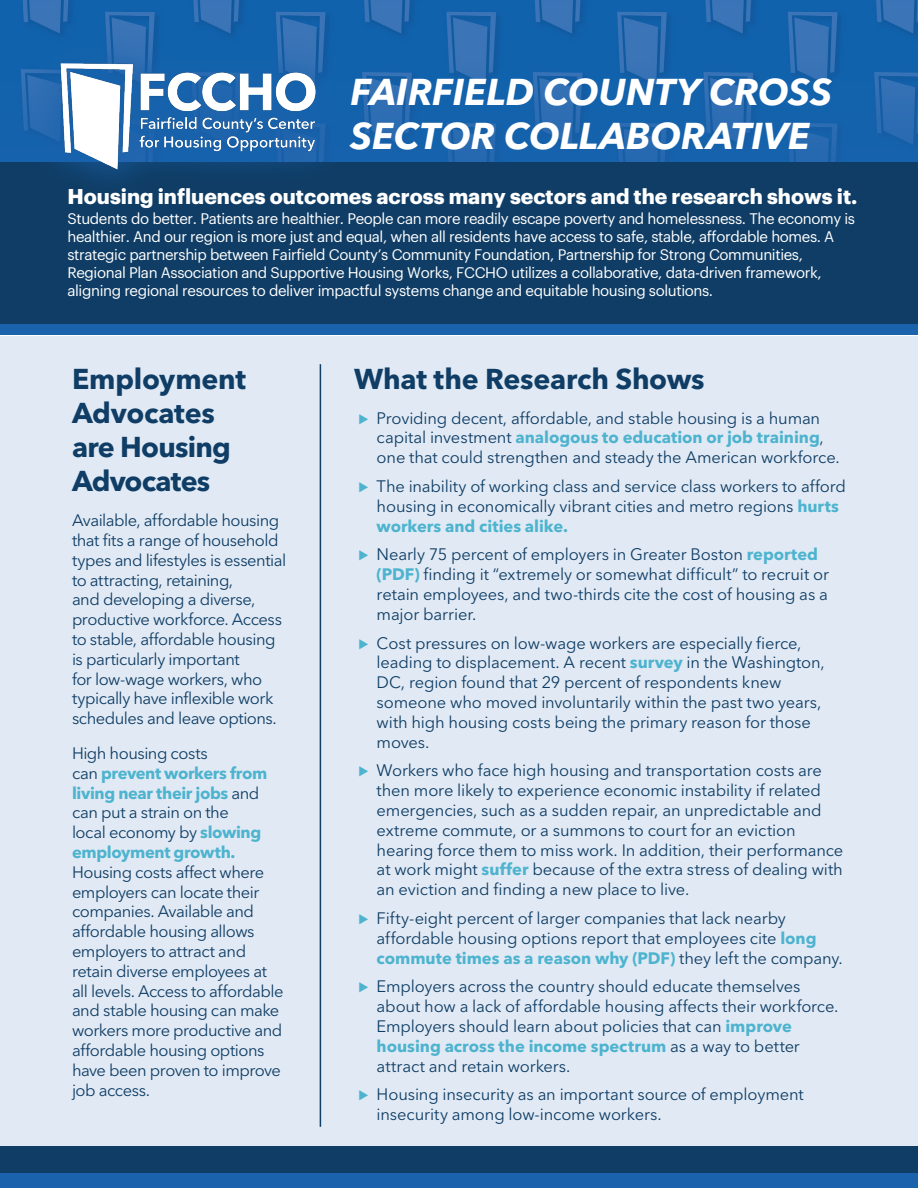
<style>
.page{position:relative;width:918px;height:1188px;background:#fff}
.page>*{position:absolute;margin:0;border:0;box-sizing:border-box;transform-origin:0 0}
.BODY_Intro{font:italic 700 37.05px/44.4px "Avenir Next LT Pro";color:#fff}
.BODY_Intro-2{font:700 28.5px/34.2px "Avenir Next LT Pro";letter-spacing:-.01em;color:#0f3d65}
.t1{font:700 21px "Graphik";color:#fff}
.BODY_Intro-3{font:16.5px/19.8px "Avenir Next LT Pro";letter-spacing:-.01em;color:#0f3d65}
.BODY_Intro-4{font:16.5px/19.8px "Avenir Next LT Pro";letter-spacing:-.03em;color:#0f3d65}
.t2{font:15px/18px "Graphik";letter-spacing:-.025em;color:#fff}
.s1{font-weight:700;color:#4db3cf}
.s2{font-family:"Proxima Nova";font-weight:700;color:#4db3cf}
</style>
<div class="page">
<div style="left:0;top:336px;width:918px;height:852px;background:#e1eaf4"></div>
<div style="left:0;top:0;width:918px;height:335px;background:#1a62ac"></div>
<div style="left:0;top:1173px;width:918px;height:15px;background:#1a62ac"></div>
<img style="left:21px;top:0;width:897px;height:162px">
<div style="left:0;top:162px;width:918px;height:162px;background:#0f3d65"></div>
<div style="left:24px;top:25px;width:328px;height:180px;background:#1a62ac;opacity:.77"></div>
<img style="left:59px;top:51px;width:282px;height:123px">
<hr style="left:320px;top:364px;width:1px;height:763px;background:#0f3d65">
<div style="left:0;top:1146px;width:918px;height:27px;background:#0f3d65"></div>
<p class="BODY_Intro" style="left:350px;top:69px;width:483px">FAIRFIELD COUNTY CROSS<br>SECTOR COLLABORATIVE</p>
<p class="t1" style="left:67px;top:180px;width:792px">Housing influences outcomes across many sectors and the research shows it.</p>
<p class="t2" style="left:67px;top:209px;width:789px">Students do better. Patients are healthier. People can more readily escape poverty and homelessness. The economy is healthier. And our region is more just and equal, when all residents have access to safe, stable, affordable homes. A strategic partnership between Fairfield County’s Community Foundation, Partnership for Strong Communities, Regional Plan Association and Supportive Housing Works, FCCHO utilizes a collaborative, data-driven framework, aligning regional resources to deliver impactful systems change and equitable housing solutions.</p>
<p class="BODY_Intro-2" style="left:72px;top:362px;width:176px">Employment<br>Advocates are Housing<br>Advocates</p>
<p class="BODY_Intro-4" style="left:72px;top:511px;width:216px">Available, affordable housing that fits a range of household types and lifestyles is essential to attracting, retaining,<br>and developing a diverse, productive workforce. Access to stable, affordable housing is particularly important<br>for low-wage workers, who typically have inflexible work schedules and leave options.</p>
<p class="BODY_Intro-4" style="left:72px;top:743px;width:213px">High housing costs<br>can <span class="s1">prevent workers from living near their jobs</span> and can put a strain on the<br>local economy by <span class="s1">slowing employment growth.<br></span>Housing costs affect where employers can locate their companies. Available and affordable housing allows employers to attract and retain diverse employees at all levels. Access to affordable and stable housing can make workers more productive and affordable housing options have been proven to improve job access.</p>
<p class="BODY_Intro-2" style="left:354px;top:362px;width:352px">What the Research Shows</p>
<p class="BODY_Intro-3" style="left:377px;top:408px;width:465px;text-indent:-18px"><span class="s2">⊲</span> Providing decent, affordable, and stable housing is a human capital investment <span class="s1">analogous to education or job training</span>, one that could strengthen and steady the American workforce.</p>
<p class="BODY_Intro-3" style="left:377px;top:476px;width:471px;text-indent:-18px"><span class="s2">⊲</span> The inability of working class and service class workers to afford housing in economically vibrant cities and metro regions <span class="s1">hurts workers and cities alike.</span></p>
<p class="BODY_Intro-3" style="left:377px;top:545px;width:454px;text-indent:-18px"><span class="s2">⊲</span> Nearly 75 percent of employers in Greater Boston <span class="s1">reported (PDF)</span> finding it “extremely or somewhat difficult” to recruit or retain employees, and two-thirds cite the cost of housing as a major barrier.</p>
<p class="BODY_Intro-3" style="left:377px;top:633px;width:450px;text-indent:-18px"><span class="s2">⊲</span> Cost pressures on low-wage workers are especially fierce, leading to displacement. A recent <span class="s1">survey</span> in the Washington, DC, region found that 29 percent of respondents knew someone who moved involuntarily within the past two years, with high housing costs being the primary reason for those moves.</p>
<p class="BODY_Intro-3" style="left:377px;top:761px;width:468px;text-indent:-18px"><span class="s2">⊲</span> Workers who face high housing and transportation costs are then more likely to experience economic instability if related emergencies, such as a sudden repair, an unpredictable and extreme commute, or a summons to court for an eviction hearing force them to miss work. In addition, their performance at work might <span class="s1">suffer</span> because of the extra stress of dealing with an eviction and finding a new place to live.</p>
<p class="BODY_Intro-3" style="left:377px;top:908px;width:468px;text-indent:-18px"><span class="s2">⊲</span> Fifty-eight percent of larger companies that lack nearby affordable housing options report that employees cite <span class="s1">long commute times as a reason why (PDF)</span> they left the company.</p>
<p class="BODY_Intro-3" style="left:377px;top:977px;width:463px;text-indent:-18px"><span class="s2">⊲</span> Employers across the country should educate themselves about how a lack of affordable housing affects their workforce.<br>Employers should learn about policies that can <span class="s1">improve housing across the income spectrum</span> as a way to better attract and retain workers.</p>
<p class="BODY_Intro-3" style="left:377px;top:1085px;width:429px;text-indent:-18px"><span class="s2">⊲</span> Housing insecurity as an important source of employment insecurity among low-income workers.</p>
</div>
